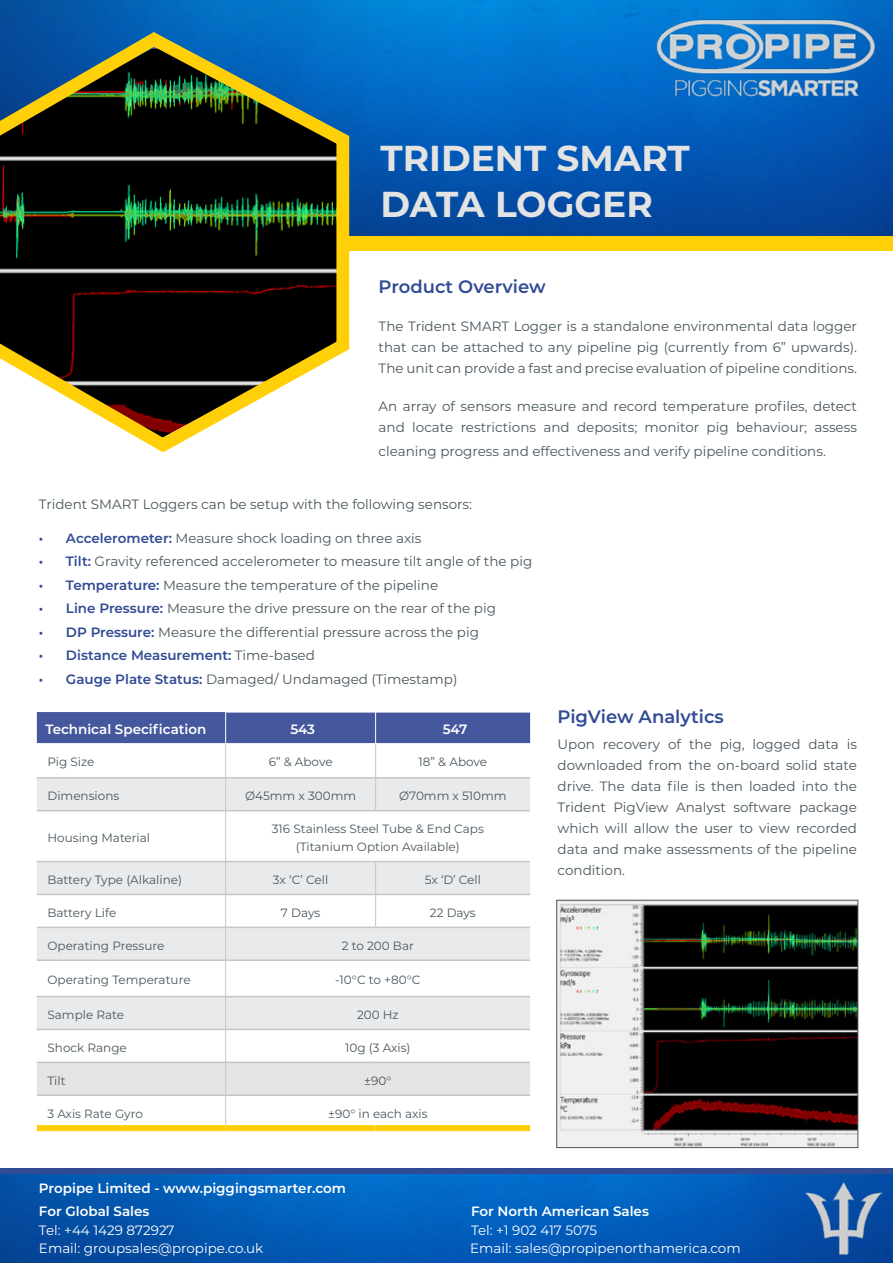
<style>
.page{position:relative;width:893px;height:1263px;background:#fff}
.page>*{position:absolute;margin:0;border:0;box-sizing:border-box;transform-origin:0 0}
.t1{font:700 36px/46px "Montserrat";color:#e3e3e3}
.t2{font:600 18px "Montserrat";color:#304a94}
.t3{font:13.5px/21px "Montserrat";color:#48565d;text-align:justify}
.t4{font:600 13.5px/23px "Montserrat";color:#fff}
.t5{font:13.5px "Montserrat";color:#fff}
.t6{font:600 13.5px "Montserrat";color:#304a94}
.t7{font:12px/18px "Montserrat";color:#48565d;text-align:center}
.s1{font-weight:600;color:#304a94}
.s2{font-weight:400;color:#48565d}
</style>
<div class="page">
<img style="left:0;top:0;width:893px;height:236px">
<div style="left:336px;top:236px;width:557px;height:15px;background:#ffcf07"></div>
<div style="left:0;top:1168px;width:893px;height:13px;background:#304a94"></div>
<img style="left:0;top:1174px;width:893px;height:89px">
<img style="left:804px;top:1181px;width:78px;height:73px">
<img style="left:642px;top:0;width:249px;height:108px">
<div style="left:37px;top:712px;width:493px;height:31px;background:#45589e"></div>
<svg style="left:37px;top:778px;width:493px;height:251px;fill:#e9eaec"></svg>
<div style="left:37px;top:1063px;width:493px;height:31px;background:#e5e3e4"></div>
<hr style="left:37px;top:777px;width:188px;height:1px;background:#c6c6c6">
<hr style="left:226px;top:777px;width:149px;height:1px;background:#c6c6c6">
<hr style="left:376px;top:777px;width:154px;height:1px;background:#c6c6c6">
<hr style="left:37px;top:810px;width:188px;height:1px;background:#c6c6c6">
<hr style="left:226px;top:810px;width:150px;height:1px;background:#c6c6c6">
<hr style="left:376px;top:810px;width:154px;height:1px;background:#c6c6c6">
<hr style="left:37px;top:861px;width:188px;height:1px;background:#c6c6c6">
<hr style="left:226px;top:861px;width:150px;height:1px;background:#c6c6c6">
<hr style="left:376px;top:861px;width:154px;height:1px;background:#c6c6c6">
<hr style="left:37px;top:894px;width:188px;height:1px;background:#c6c6c6">
<hr style="left:226px;top:894px;width:149px;height:1px;background:#c6c6c6">
<hr style="left:376px;top:894px;width:154px;height:1px;background:#c6c6c6">
<hr style="left:37px;top:926px;width:188px;height:2px;background:#c6c6c6">
<hr style="left:226px;top:926px;width:150px;height:2px;background:#c6c6c6">
<hr style="left:376px;top:926px;width:154px;height:2px;background:#c6c6c6">
<hr style="left:37px;top:959px;width:188px;height:2px;background:#c6c6c6">
<hr style="left:226px;top:959px;width:150px;height:2px;background:#c6c6c6">
<hr style="left:376px;top:959px;width:154px;height:2px;background:#c6c6c6">
<hr style="left:37px;top:996px;width:188px;height:1px;background:#c6c6c6">
<hr style="left:226px;top:996px;width:150px;height:1px;background:#c6c6c6">
<hr style="left:376px;top:996px;width:154px;height:1px;background:#c6c6c6">
<hr style="left:37px;top:1029px;width:188px;height:1px;background:#c6c6c6">
<hr style="left:226px;top:1029px;width:150px;height:1px;background:#c6c6c6">
<hr style="left:376px;top:1029px;width:154px;height:1px;background:#c6c6c6">
<hr style="left:37px;top:1061px;width:188px;height:2px;background:#c6c6c6">
<hr style="left:226px;top:1061px;width:150px;height:2px;background:#c6c6c6">
<hr style="left:376px;top:1061px;width:154px;height:2px;background:#c6c6c6">
<hr style="left:37px;top:1094px;width:188px;height:2px;background:#c6c6c6">
<hr style="left:226px;top:1094px;width:150px;height:2px;background:#c6c6c6">
<hr style="left:376px;top:1094px;width:154px;height:2px;background:#c6c6c6">
<hr style="left:225px;top:712px;width:1px;height:31px;background:#fff">
<hr style="left:225px;top:712px;width:151px;height:1px;background:#fff">
<hr style="left:376px;top:712px;width:154px;height:1px;background:#fff">
<hr style="left:225px;top:744px;width:1px;height:34px;background:#c6c6c6">
<hr style="left:375px;top:744px;width:1px;height:34px;background:#c6c6c6">
<hr style="left:225px;top:778px;width:1px;height:33px;background:#c6c6c6">
<hr style="left:375px;top:778px;width:1px;height:32px;background:#c6c6c6">
<hr style="left:225px;top:811px;width:1px;height:50px;background:#c6c6c6">
<hr style="left:225px;top:861px;width:1px;height:33px;background:#c6c6c6">
<hr style="left:375px;top:862px;width:1px;height:32px;background:#c6c6c6">
<hr style="left:225px;top:894px;width:1px;height:33px;background:#c6c6c6">
<hr style="left:375px;top:894px;width:1px;height:32px;background:#c6c6c6">
<hr style="left:225px;top:927px;width:1px;height:33px;background:#c6c6c6">
<hr style="left:225px;top:960px;width:1px;height:36px;background:#c6c6c6">
<hr style="left:225px;top:996px;width:1px;height:33px;background:#c6c6c6">
<hr style="left:225px;top:1029px;width:1px;height:33px;background:#c6c6c6">
<hr style="left:225px;top:1062px;width:1px;height:33px;background:#c6c6c6">
<hr style="left:225px;top:1095px;width:1px;height:30px;background:#c6c6c6">
<hr style="left:375px;top:712px;width:1px;height:31px;background:#fff">
<div style="left:37px;top:1125px;width:189px;height:6px;background:#ffcf07"></div>
<div style="left:226px;top:1125px;width:150px;height:6px;background:#ffcf07"></div>
<div style="left:376px;top:1125px;width:154px;height:6px;background:#ffcf07"></div>
<img style="left:558px;top:902px;width:298px;height:244px">
<div style="left:556px;top:900px;width:302px;height:248px;border:1px solid #48565d"></div>
<svg style="left:0;top:32px;width:349px;height:420px;background:#3d473b"></svg>
<h1 class="t1" style="left:381px;top:133px;width:311px">TRIDENT SMART<br>DATA LOGGER</h1>
<h2 class="t2" style="left:379px;top:274px;width:169px">Product Overview</h2>
<p class="t3" style="left:379px;top:315px;width:480px">The Trident SMART Logger is a standalone environmental data logger that can be attached to any pipeline pig (currently from 6” upwards).<br>The unit can provide a fast and precise evaluation of pipeline conditions.</p>
<p class="t3" style="left:379px;top:395px;width:480px">An array of sensors measure and record temperature profiles, detect and locate restrictions and deposits; monitor pig behaviour; assess</p>
<p class="t3" style="left:379px;top:440px;width:449px">cleaning progress and effectiveness and verify pipeline conditions.</p>
<p class="t3" style="left:39px;top:493px;width:435px">Trident SMART Loggers can be setup with the following sensors:</p>
<p class="t3" style="left:39px;top:527px;width:384px"><span class="s1">• Accelerometer:</span> Measure shock loading on three axis</p>
<p class="t3" style="left:39px;top:551px;width:495px"><span class="s1">• Tilt:</span> Gravity referenced accelerometer to measure tilt angle of the pig</p>
<p class="t3" style="left:39px;top:574px;width:401px"><span class="s1">• Temperature:</span> Measure the temperature of the pipeline</p>
<p class="t3" style="left:39px;top:598px;width:458px"><span class="s1">• Line Pressure:</span> Measure the drive pressure on the rear of the pig</p>
<p class="t3" style="left:39px;top:621px;width:441px"><span class="s1">• DP Pressure:</span> Measure the differential pressure across the pig</p>
<p class="t6" style="left:39px;top:646px;width:277px">• Distance Measurement: <span class="s2">Time-based</span></p>
<p class="t3" style="left:39px;top:668px;width:420px"><span class="s1">• Gauge Plate Status:</span> Damaged/ Undamaged (Timestamp)</p>
<p class="t4" style="left:45px;top:717px;width:163px">Technical Specification</p>
<p class="t4" style="left:290px;top:717px;width:26px">543</p>
<p class="t4" style="left:443px;top:717px;width:26px">547</p>
<p class="t7" style="left:47px;top:753px;width:48px">Pig Size</p>
<p class="t7" style="left:269px;top:753px;width:65px">6” &amp; Above</p>
<p class="t7" style="left:419px;top:753px;width:70px">18” &amp; Above</p>
<p class="t7" style="left:47px;top:786px;width:73px">Dimensions</p>
<p class="t7" style="left:245px;top:786px;width:113px">Ø45mm x 300mm</p>
<p class="t7" style="left:399px;top:786px;width:109px">Ø70mm x 510mm</p>
<p class="t7" style="left:47px;top:828px;width:104px">Housing Material</p>
<p class="t7" style="left:272px;top:819px;width:214px">316 Stainless Steel Tube &amp; End Caps (Titanium Option Available)</p>
<p class="t7" style="left:47px;top:870px;width:136px">Battery Type (Alkaline)</p>
<p class="t7" style="left:273px;top:870px;width:57px">3x ‘C’ Cell</p>
<p class="t7" style="left:425px;top:870px;width:58px">5x ‘D’ Cell</p>
<p class="t7" style="left:47px;top:903px;width:70px">Battery Life</p>
<p class="t7" style="left:281px;top:903px;width:41px">7 Days</p>
<p class="t7" style="left:430px;top:903px;width:47px">22 Days</p>
<p class="t7" style="left:47px;top:936px;width:118px">Operating Pressure</p>
<p class="t7" style="left:342px;top:936px;width:74px">2 to 200 Bar</p>
<p class="t7" style="left:47px;top:970px;width:145px">Operating Temperature</p>
<p class="t7" style="left:335px;top:970px;width:87px">-10°C to +80°C</p>
<p class="t7" style="left:47px;top:1005px;width:78px">Sample Rate</p>
<p class="t7" style="left:357px;top:1005px;width:43px">200 Hz</p>
<p class="t7" style="left:47px;top:1038px;width:81px">Shock Range</p>
<p class="t7" style="left:345px;top:1038px;width:67px">10g (3 Axis)</p>
<p class="t7" style="left:47px;top:1071px;width:20px">Tilt</p>
<p class="t7" style="left:364px;top:1071px;width:29px">±90°</p>
<p class="t7" style="left:47px;top:1104px;width:97px">3 Axis Rate Gyro</p>
<p class="t7" style="left:328px;top:1104px;width:101px">±90° in each axis</p>
<h2 class="t2" style="left:558px;top:704px;width:168px">PigView Analytics</h2>
<p class="t3" style="left:558px;top:733px;width:301px">Upon recovery of the pig, logged data is downloaded from the on-board solid state drive. The data file is then loaded into the Trident PigView Analyst software package which will allow the user to view recorded data and make assessments of the pipeline condition.</p>
<p class="t4" style="left:39px;top:1176px;width:309px">Propipe Limited - www.piggingsmarter.com<br>For Global Sales</p>
<p class="t4" style="left:471px;top:1199px;width:179px">For North American Sales</p>
<p class="t5" style="left:39px;top:1221px;width:137px">Tel: +44 1429 872927</p>
<p class="t5" style="left:471px;top:1221px;width:128px">Tel: +1 902 417 5075</p>
<p class="t5" style="left:39px;top:1239px;width:226px">Email: groupsales@propipe.co.uk</p>
<p class="t5" style="left:470px;top:1239px;width:272px">Email: sales@propipenorthamerica.com</p>
</div>
